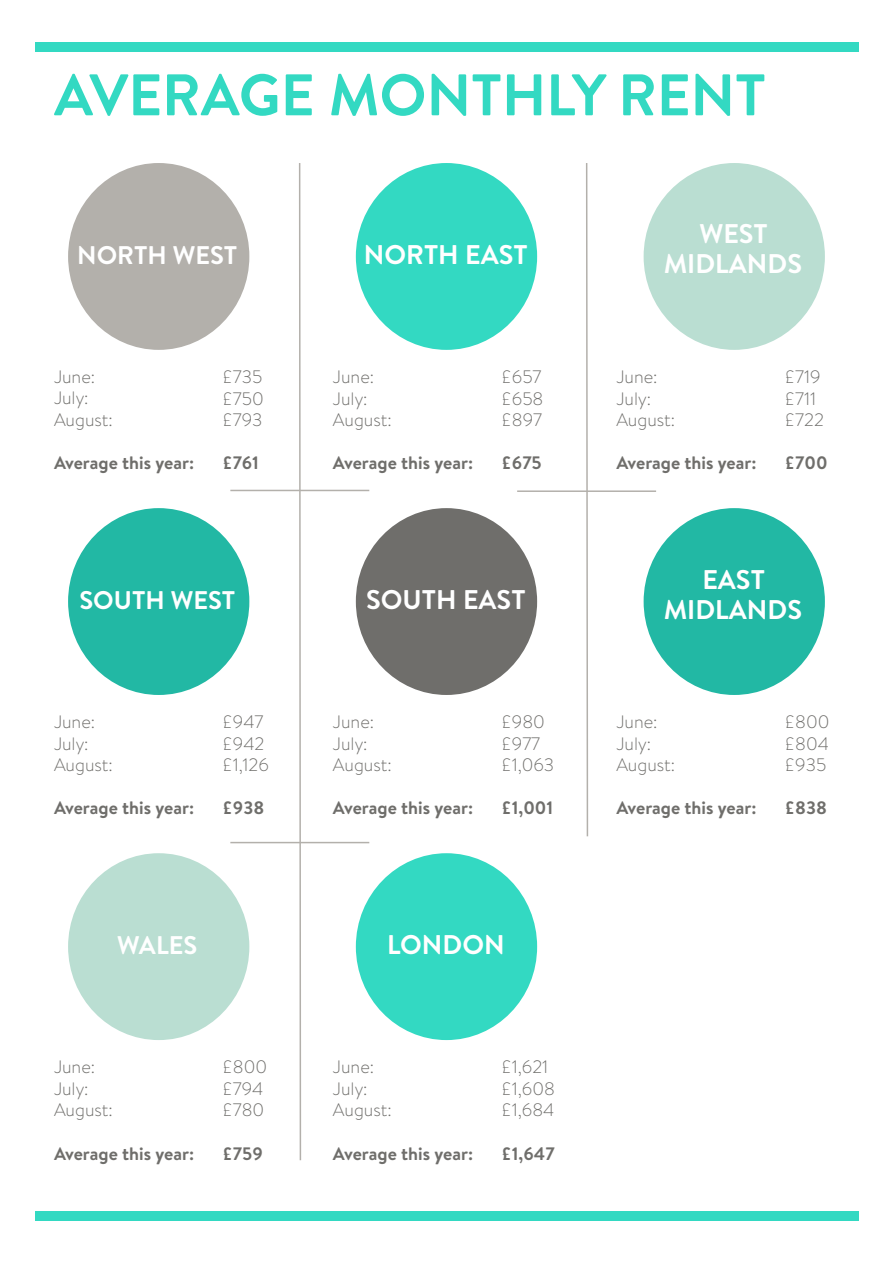
<style>
.page{position:relative;width:893px;height:1263px;background:#fff}
.page>*{position:absolute;margin:0;border:0;box-sizing:border-box;transform-origin:0 0}
.t1{font:700 58.5px "Brandon Text";color:#33d9c2}
.t2{font:700 27px/30px "Brandon Text";color:#fff;text-align:center}
.t3{font:700 25.5px "Brandon Text";color:#fff}
.t4{font:300 18px/21.6px "Brandon Text";color:#6f6e6b}
.t5{font:700 18px "Brandon Text";color:#6f6e6b}
</style>
<div class="page">
<div style="left:68px;top:163px;width:181px;height:187px;background:#b3b0ab;border-radius:50%"></div>
<div style="left:68px;top:508px;width:181px;height:187px;background:#22b8a4;border-radius:50%"></div>
<div style="left:68px;top:853px;width:181px;height:187px;background:#baded2;border-radius:50%"></div>
<div style="left:356px;top:163px;width:181px;height:187px;background:#33d9c2;border-radius:50%"></div>
<div style="left:356px;top:508px;width:181px;height:187px;background:#6f6e6b;border-radius:50%"></div>
<div style="left:356px;top:853px;width:181px;height:187px;background:#33d9c2;border-radius:50%"></div>
<div style="left:644px;top:163px;width:181px;height:187px;background:#baded2;border-radius:50%"></div>
<div style="left:644px;top:508px;width:181px;height:187px;background:#22b8a4;border-radius:50%"></div>
<hr style="left:230px;top:490px;width:139px;height:1px;background:#b3b0ab">
<svg style="left:298px;top:163px;width:4px;height:998px"></svg>
<svg style="left:586px;top:163px;width:3px;height:674px"></svg>
<hr style="left:517px;top:490px;width:139px;height:2px;background:#b3b0ab">
<hr style="left:230px;top:842px;width:139px;height:1px;background:#b3b0ab">
<div style="left:35px;top:1210px;width:823px;height:10px;background:#33d9c2"></div>
<div style="left:35px;top:42px;width:823px;height:10px;background:#33d9c2"></div>
<h1 class="t1" style="left:54px;top:54px;width:713px">AVERAGE MONTHLY RENT</h1>
<h3 class="t3" style="left:77px;top:237px;width:162px">NORTH WEST</h3>
<p class="t4" style="left:54px;top:365px;width:60px">June:<br>July:<br>August:</p>
<p class="t5" style="left:54px;top:450px;width:142px">Average this year:</p>
<p class="t4" style="left:222px;top:365px;width:43px;text-align:justify">£735 £750 £793</p>
<p class="t5" style="left:222px;top:451px;width:38px">£761</p>
<h3 class="t3" style="left:79px;top:582px;width:157px">SOUTH WEST</h3>
<p class="t4" style="left:54px;top:710px;width:60px">June:<br>July:<br>August:</p>
<p class="t5" style="left:54px;top:796px;width:142px">Average this year:</p>
<p class="t4" style="left:222px;top:710px;width:48px">£947 £942 £1,126</p>
<p class="t5" style="left:222px;top:796px;width:44px">£938</p>
<h3 class="t3" style="left:117px;top:927px;width:82px">WALES</h3>
<p class="t4" style="left:54px;top:1055px;width:60px">June:<br>July:<br>August:</p>
<p class="t5" style="left:54px;top:1141px;width:142px">Average this year:</p>
<p class="t4" style="left:222px;top:1055px;width:46px">£800 £794 £780</p>
<p class="t5" style="left:222px;top:1141px;width:42px">£759</p>
<h2 class="t2" style="left:364px;top:239px;width:165px">NORTH EAST</h2>
<p class="t4" style="left:333px;top:365px;width:60px">June:<br>July:<br>August:</p>
<p class="t5" style="left:333px;top:450px;width:142px">Average this year:</p>
<p class="t4" style="left:501px;top:365px;width:44px;text-align:justify">£657 £658 £897</p>
<p class="t5" style="left:501px;top:451px;width:42px">£675</p>
<h2 class="t2" style="left:366px;top:584px;width:161px">SOUTH EAST</h2>
<p class="t4" style="left:333px;top:710px;width:60px">June:<br>July:<br>August:</p>
<p class="t5" style="left:333px;top:796px;width:142px">Average this year:</p>
<p class="t4" style="left:501px;top:710px;width:55px">£980 £977 £1,063</p>
<p class="t5" style="left:501px;top:796px;width:54px">£1,001</p>
<h2 class="t2" style="left:387px;top:929px;width:119px">LONDON</h2>
<p class="t4" style="left:333px;top:1055px;width:60px">June:<br>July:<br>August:</p>
<p class="t5" style="left:333px;top:1141px;width:142px">Average this year:</p>
<p class="t4" style="left:501px;top:1055px;width:55px">£1,621 £1,608 £1,684</p>
<p class="t5" style="left:501px;top:1141px;width:55px">£1,647</p>
<h2 class="t2" style="left:664px;top:218px;width:140px">WEST<br>MIDLANDS</h2>
<p class="t4" style="left:616px;top:365px;width:60px">June:<br>July:<br>August:</p>
<p class="t5" style="left:616px;top:450px;width:142px">Average this year:</p>
<p class="t4" style="left:784px;top:365px;width:41px">£719 £711 £722</p>
<p class="t5" style="left:784px;top:451px;width:45px">£700</p>
<h2 class="t2" style="left:664px;top:564px;width:140px">EAST<br>MIDLANDS</h2>
<p class="t4" style="left:616px;top:710px;width:60px">June:<br>July:<br>August:</p>
<p class="t5" style="left:616px;top:796px;width:142px">Average this year:</p>
<p class="t4" style="left:784px;top:710px;width:46px;text-align:justify">£800 £804 £935</p>
<p class="t5" style="left:784px;top:796px;width:44px">£838</p>
</div>
